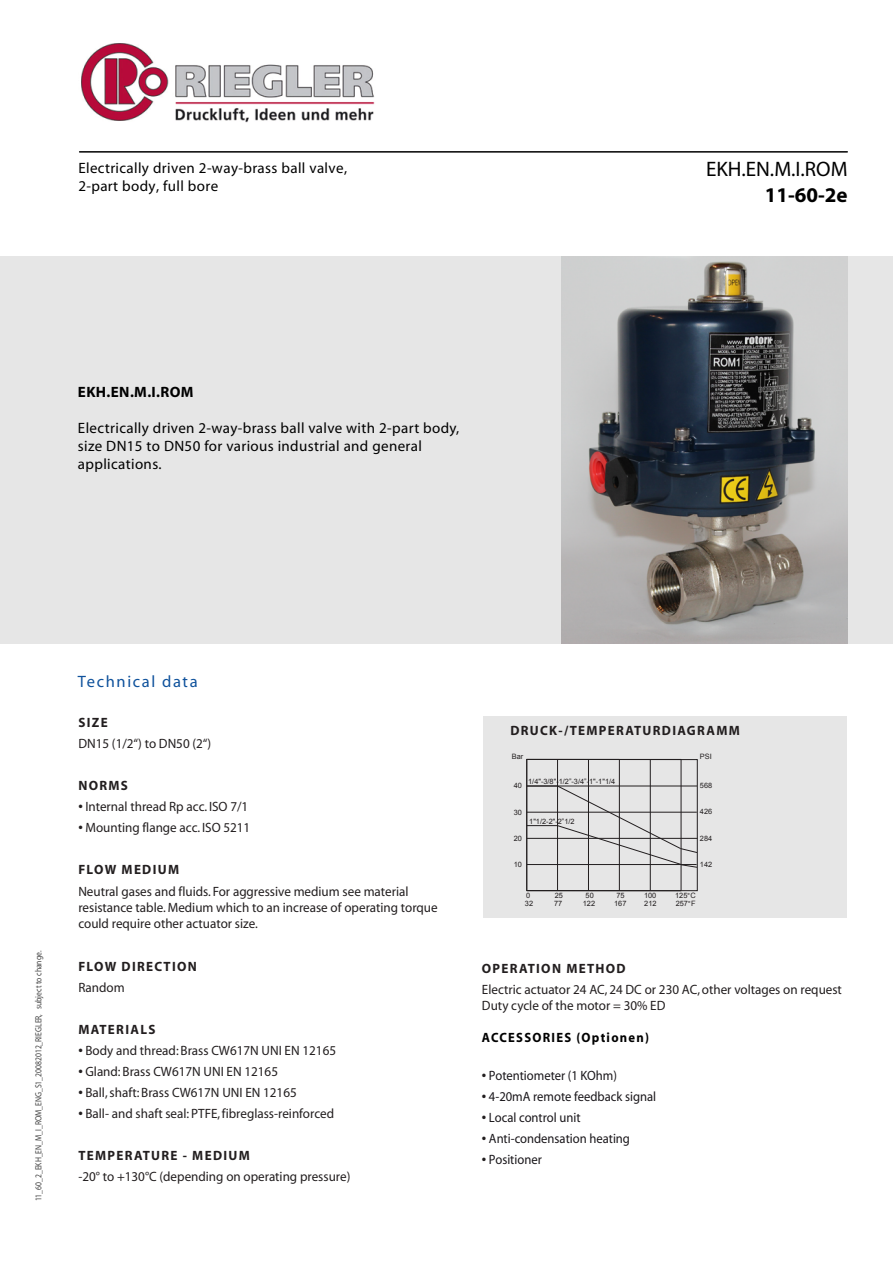
<style>
.page{position:relative;width:893px;height:1263px;background:#fff}
.page>*{position:absolute;margin:0;border:0;box-sizing:border-box;transform-origin:0 0}
.t1{font:21px "Myriad";color:#000}
.t2{font:700 21px "Myriad";color:#000}
.t3{font:16.5px "Myriad";letter-spacing:.1em;color:#0f529c}
.t4{font:15px/18px "Myriad";letter-spacing:.025em;color:#000}
.t5{font:700 15px "Myriad";letter-spacing:.025em;color:#000}
.t6{font:13.5px/16.5px "Myriad";color:#221e1f}
.t7{font:13.5px "Myriad";color:#1a171b;scale:.94 1}
.t8{font:700 13.5px "Myriad";letter-spacing:.1em;color:#221e1f}
.t9{font:700 13.5px "Myriad";letter-spacing:.1em;color:#000;scale:.94 1}
.t10{font:9px "Myriad";color:rgb(0 0 0/.75);scale:.85 1}
.t11{font:7.35px "Arial";color:#221e1f}
.s1{font-weight:700}
.s2{font-weight:700;color:#221e1f}
</style>
<div class="page">
<div style="left:0;top:256px;width:893px;height:388px;background:#e6e6e6"></div>
<hr style="left:80px;top:151px;width:767px;height:2px;background:#000">
<div style="left:483px;top:716px;width:363px;height:202px;background:#e6e6e6"></div>
<hr style="left:650px;top:759px;width:31px;height:1px;background:#221e1f">
<hr style="left:527px;top:759px;width:123px;height:1px;background:#221e1f">
<hr style="left:527px;top:890px;width:92px;height:1px;background:#221e1f">
<hr style="left:619px;top:890px;width:62px;height:1px;background:#221e1f">
<hr style="left:557px;top:759px;width:1px;height:132px;background:#221e1f">
<hr style="left:588px;top:759px;width:1px;height:132px;background:#221e1f">
<hr style="left:619px;top:759px;width:1px;height:132px;background:#221e1f">
<hr style="left:650px;top:759px;width:1px;height:132px;background:#221e1f">
<hr style="left:527px;top:786px;width:170px;height:1px;background:#221e1f">
<hr style="left:527px;top:812px;width:170px;height:1px;background:#221e1f">
<hr style="left:527px;top:838px;width:170px;height:1px;background:#221e1f">
<hr style="left:527px;top:864px;width:170px;height:1px;background:#221e1f">
<hr style="left:527px;top:785px;width:30px;height:1px;background:#221e1f">
<hr style="left:527px;top:825px;width:30px;height:1px;background:#221e1f">
<svg style="left:556px;top:785px;width:142px;height:83px"></svg>
<hr style="left:526px;top:759px;width:1px;height:132px;background:#221e1f">
<hr style="left:681px;top:759px;width:1px;height:132px;background:#221e1f">
<img style="left:562px;top:256px;width:285px;height:387px">
<img style="left:81px;top:43px;width:294px;height:80px">
<p class="t4" style="left:78px;top:159px;width:270px">Electrically driven 2-way-brass ball valve,<br>2-part body, full bore</p>
<p class="t5" style="left:78px;top:384px;width:117px">EKH.EN.M.I.ROM</p>
<p class="t4" style="left:78px;top:420px;width:383px">Electrically driven 2-way-brass ball valve with 2-part body, size DN15 to DN50 for various industrial and general applications.</p>
<h1 class="t1" style="left:706px;top:159px;width:143px">EKH.EN.M.I.ROM</h1>
<h1 class="t2" style="left:765px;top:184px;width:84px">11-60-2e</h1>
<p class="t10" style="left:34px;top:1201px;width:297px;rotate:-90deg">11_60_2_EKH_EN_M_I_ROM_ENG_S1_20082012_RIEGLER, subject to change.</p>
<p class="t3" style="left:78px;top:673px;width:121px">Technical data</p>
<p class="t8" style="left:78px;top:716px;width:31px">SIZE</p>
<p class="t6" style="left:78px;top:736px;width:134px">DN15 (1/2“) to DN50 (2“)</p>
<p class="t8" style="left:78px;top:779px;width:51px">NORMS</p>
<p class="t6" style="left:78px;top:799px;width:171px"><span class="s1">•</span> Internal thread Rp acc. ISO 7/1</p>
<p class="t6" style="left:78px;top:820px;width:173px"><span class="s1">•</span> Mounting flange acc. ISO 5211</p>
<p class="t8" style="left:78px;top:863px;width:102px">FLOW MEDIUM</p>
<p class="t6" style="left:78px;top:883px;width:361px">Neutral gases and fluids. For aggressive medium see material resistance table. Medium which to an increase of operating torque could require other actuator size.</p>
<p class="t8" style="left:78px;top:959px;width:120px">FLOW DIRECTION</p>
<p class="t6" style="left:78px;top:979px;width:48px">Random</p>
<p class="t8" style="left:78px;top:1022px;width:79px">MATERIALS</p>
<p class="t6" style="left:78px;top:1042px;width:259px"><span class="s1">•</span> Body and thread: Brass CW617N UNI EN 12165</p>
<p class="t6" style="left:78px;top:1063px;width:201px"><span class="s1">•</span> Gland: Brass CW617N UNI EN 12165</p>
<p class="t6" style="left:78px;top:1084px;width:220px"><span class="s1">•</span> Ball, shaft: Brass CW617N UNI EN 12165</p>
<p class="t6" style="left:78px;top:1105px;width:257px"><span class="s1">•</span> Ball- and shaft seal: PTFE, fibreglass-reinforced</p>
<p class="t8" style="left:78px;top:1148px;width:173px">TEMPERATURE - MEDIUM</p>
<p class="t6" style="left:78px;top:1168px;width:273px">-20° to +130°C (depending on operating pressure)</p>
<p class="t8" style="left:510px;top:723px;width:231px">DRUCK-/TEMPERATURDIAGRAMM</p>
<p class="t11" style="left:512px;top:752px;width:13px">Bar</p>
<p class="t11" style="left:514px;top:780px;width:10px">40</p>
<p class="t11" style="left:514px;top:807px;width:10px">30</p>
<p class="t11" style="left:514px;top:833px;width:10px">20</p>
<p class="t11" style="left:514px;top:859px;width:10px">10</p>
<p class="t11" style="left:526px;top:891px;width:6px">0</p>
<p class="t11" style="left:555px;top:891px;width:10px">25</p>
<p class="t11" style="left:644px;top:891px;width:14px">100</p>
<p class="t11" style="left:675px;top:891px;width:22px">125 C</p>
<p class="t11" style="left:525px;top:898px;width:10px">32</p>
<p class="t11" style="left:554px;top:899px;width:10px">77</p>
<p class="t11" style="left:644px;top:898px;width:14px">212</p>
<p class="t11" style="left:676px;top:898px;width:21px">257 F</p>
<p class="t11" style="left:700px;top:752px;width:13px">PSI</p>
<p class="t11" style="left:528px;top:777px;width:89px">1/4"-3/8"-1/2”-3/4”-1"-1"1/4</p>
<p class="t11" style="left:529px;top:817px;width:47px">1"1/2-2"-2”1/2</p>
<p class="t11" style="left:700px;top:780px;width:14px">568</p>
<p class="t11" style="left:700px;top:807px;width:14px">426</p>
<p class="t11" style="left:700px;top:833px;width:14px">284</p>
<p class="t11" style="left:700px;top:859px;width:14px">142</p>
<p class="t11" style="left:586px;top:891px;width:10px">50</p>
<p class="t11" style="left:616px;top:891px;width:10px">75</p>
<p class="t11" style="left:583px;top:898px;width:14px">122</p>
<p class="t11" style="left:614px;top:898px;width:14px">167</p>
<p class="t8" style="left:482px;top:961px;width:145px">OPERATION METHOD</p>
<p class="t6" style="left:482px;top:982px;width:362px">Electric actuator 24 AC, 24 DC or 230 AC, other voltages on request<br>Duty cycle of the motor = 30% ED</p>
<p class="t9" style="left:482px;top:1031px;width:179px">ACCESSORIES (Optionen)</p>
<p class="t7" style="left:482px;top:1068px;width:145px"><span class="s2">•</span> Potentiometer (1 KOhm)</p>
<p class="t7" style="left:482px;top:1089px;width:187px"><span class="s2">•</span> 4-20mA remote feedback signal</p>
<p class="t7" style="left:482px;top:1110px;width:106px"><span class="s2">•</span> Local control unit</p>
<p class="t7" style="left:482px;top:1131px;width:159px"><span class="s2">•</span> Anti-condensation heating</p>
<p class="t7" style="left:482px;top:1152px;width:65px"><span class="s2">•</span> Positioner</p>
</div>
